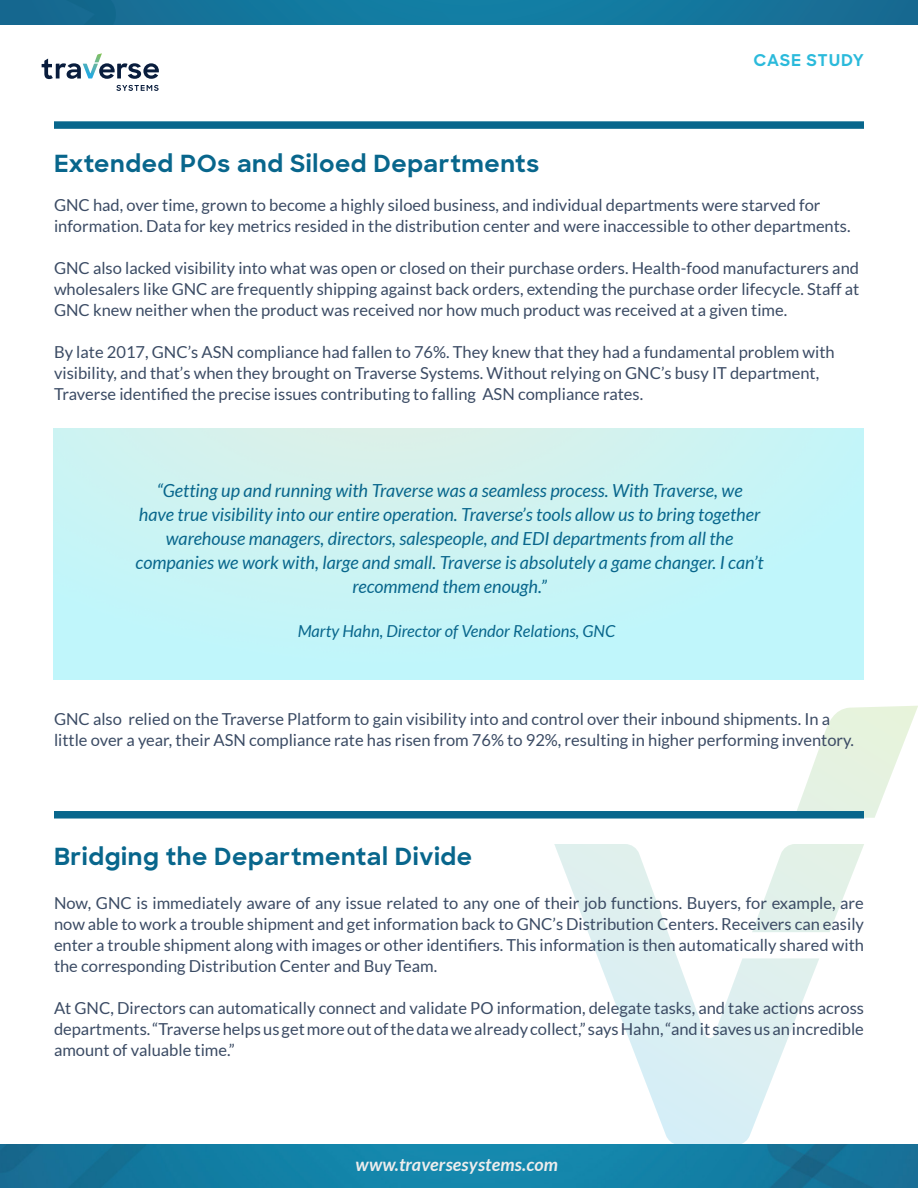
<style>
.page{position:relative;width:918px;height:1188px;background:#fff}
.page>*{position:absolute;margin:0;border:0;box-sizing:border-box;transform-origin:0 0}
.titles{font:700 24px "Sharp Sans";letter-spacing:.025em;color:#08668c}
.t1{font:italic 18px/24px "Lato";color:#08668c;text-align:center}
.t2{font:italic 700 18px "Lato";letter-spacing:.01em;color:#ededed}
.Paragraph_Copy{font:16.5px/21px "Lato";color:#3b4b64;text-align:justify}
.Paragraph_Copy-2{font:italic 16.5px "Lato";color:#08668c}
.titles-2{font:700 16.5px "Sharp Sans";letter-spacing:.05em;color:#2bbadb}
</style>
<div class="page">
<svg style="left:797px;top:706px;width:121px;height:112px"></svg>
<svg style="left:819px;top:844px;width:45px;height:88px"></svg>
<svg style="left:554px;top:844px;width:265px;height:301px"></svg>
<img style="left:0;top:1145px;width:918px;height:43px">
<img style="left:0;top:0;width:918px;height:25px">
<svg style="left:42px;top:53px;width:117px;height:26px"></svg>
<svg style="left:116px;top:85px;width:43px;height:6px"></svg>
<div style="left:54px;top:811px;width:810px;height:8px;background:#08668c"></div>
<div style="left:54px;top:121px;width:810px;height:8px;background:#08668c"></div>
<p class="titles-2" style="left:754px;top:48px;width:112px">CASE STUDY</p>
<p class="titles" style="left:54px;top:145px;width:487px">Extended POs and Siloed Departments</p>
<p class="Paragraph_Copy" style="left:54px;top:194px;width:798px">GNC had, over time, grown to become a highly siloed business, and individual departments were starved for information. Data for key metrics resided in the distribution center and were inaccessible to other departments.</p>
<p class="Paragraph_Copy" style="left:54px;top:257px;width:807px">GNC also lacked visibility into what was open or closed on their purchase orders. Health-food manufacturers and wholesalers like GNC are frequently shipping against back orders, extending the purchase order lifecycle. Staff at GNC knew neither when the product was received nor how much product was received at a given time.</p>
<p class="Paragraph_Copy" style="left:54px;top:341px;width:782px;text-align:left">By late 2017, GNC’s ASN compliance had fallen to 76%. They knew that they had a fundamental problem with visibility, and that’s when they brought on Traverse Systems. Without relying on GNC’s busy IT department,<br>Traverse identified the precise issues contributing to falling ASN compliance rates.</p>
<p class="t1" style="left:136px;top:479px;width:630px">“Getting up and running with Traverse was a seamless process. With Traverse, we<br>have true visibility into our entire operation. Traverse’s tools allow us to bring together warehouse managers, directors, salespeople, and EDI departments from all the companies we work with, large and small. Traverse is absolutely a game changer. I can’t recommend them enough.”</p>
<p class="Paragraph_Copy-2" style="left:298px;top:622px;width:319px">Marty Hahn, Director of Vendor Relations, GNC</p>
<p class="Paragraph_Copy" style="left:54px;top:709px;width:802px">GNC also relied on the Traverse Platform to gain visibility into and control over their inbound shipments. In a little over a year, their ASN compliance rate has risen from 76% to 92%, resulting in higher performing inventory.</p>
<p class="titles" style="left:54px;top:838px;width:420px">Bridging the Departmental Divide</p>
<p class="Paragraph_Copy" style="left:54px;top:892px;width:812px">Now, GNC is immediately aware of any issue related to any one of their job functions. Buyers, for example, are now able to work a trouble shipment and get information back to GNC’s Distribution Centers. Receivers can easily enter a trouble shipment along with images or other identifiers. This information is then automatically shared with the corresponding Distribution Center and Buy Team.</p>
<p class="Paragraph_Copy" style="left:54px;top:997px;width:812px">At GNC, Directors can automatically connect and validate PO information, delegate tasks, and take actions across departments. “Traverse helps us get more out of the data we already collect,” says Hahn, “and it saves us an incredible amount of valuable time.”</p>
<p class="t2" style="left:356px;top:1154px;width:204px">www.traversesystems.com</p>
</div>
